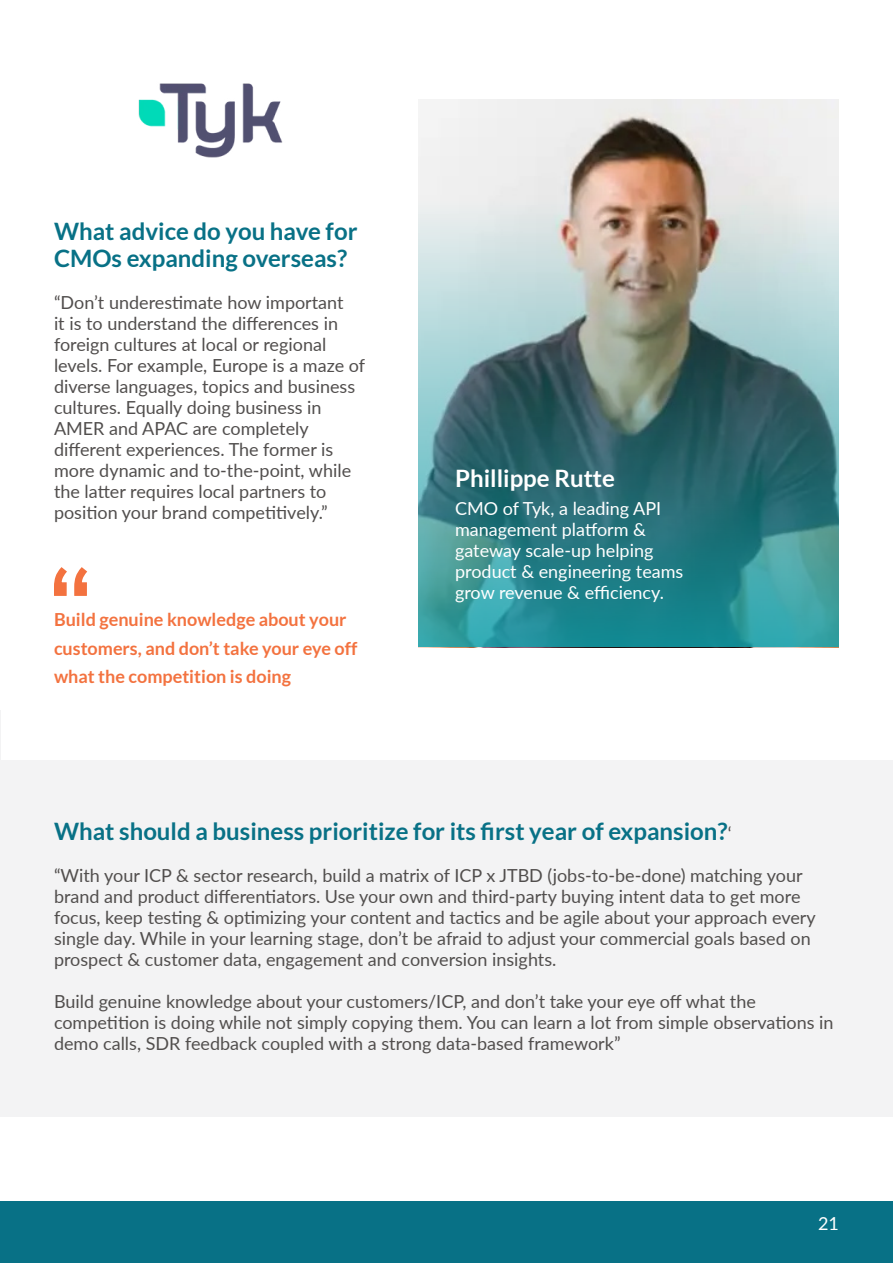
<style>
.page{position:relative;width:893px;height:1263px;background:#fff}
.page>*{position:absolute;margin:0;border:0;box-sizing:border-box;transform-origin:0 0}
.t1{font:700 24px/27px "Lato";color:#087186}
.t2{font:700 24px "Lato";color:#fff}
.t3{font:18px/21px "Lato";color:#514e4d}
.t4{font:18px/21px "Lato";color:#fff}
.t5{font:700 18px/28.5px "Lato";color:#f3723f}
.s1{font-weight:400;font-size:18px;color:#514e4d}
</style>
<div class="page">
<hr style="left:0;top:710px;width:1px;height:208px;background:#f3f3f4">
<img style="left:418px;top:100px;width:421px;height:547px">
<img style="left:138px;top:83px;width:145px;height:75px">
<svg style="left:54px;top:567px;width:33px;height:29px"></svg>
<div style="left:0;top:760px;width:893px;height:356px;background:#f3f3f4"></div>
<div style="left:0;top:1201px;width:893px;height:62px;background:#087186"></div>
<h1 class="t1" style="left:54px;top:218px;width:305px">What advice do you have for<br>CMOs expanding overseas?</h1>
<p class="t3" style="left:54px;top:292px;width:313px">“Don’t underestimate how important<br>it is to understand the differences in foreign cultures at local or regional levels. For example, Europe is a maze of diverse languages, topics and business cultures. Equally doing business in AMER and APAC are completely different experiences. The former is more dynamic and to-the-point, while the latter requires local partners to position your brand competitively.”</p>
<p class="t5" style="left:54px;top:605px;width:305px">Build genuine knowledge about your customers, and don’t take your eye off what the competition is doing</p>
<h1 class="t2" style="left:455px;top:464px;width:161px">Phillippe Rutte</h1>
<p class="t4" style="left:455px;top:498px;width:230px">CMO of Tyk, a leading API management platform &amp; gateway scale-up helping product &amp; engineering teams grow revenue &amp; efficiency.</p>
<h1 class="t1" style="left:54px;top:818px;width:679px">What should a business prioritize for its first year of expansion?<span class="s1">‘</span></h1>
<p class="t3" style="left:54px;top:864px;width:763px">“With your ICP &amp; sector research, build a matrix of ICP x JTBD (jobs-to-be-done) matching your brand and product differentiators. Use your own and third-party buying intent data to get more focus, keep testing &amp; optimizing your content and tactics and be agile about your approach every single day. While in your learning stage, don’t be afraid to adjust your commercial goals based on prospect &amp; customer data, engagement and conversion insights.</p>
<p class="t3" style="left:54px;top:991px;width:781px">Build genuine knowledge about your customers/ICP, and don’t take your eye off what the competition is doing while not simply copying them. You can learn a lot from simple observations in demo calls, SDR feedback coupled with a strong data-based framework”</p>
<p class="t4" style="left:818px;top:1212px;width:22px">21</p>
</div>
